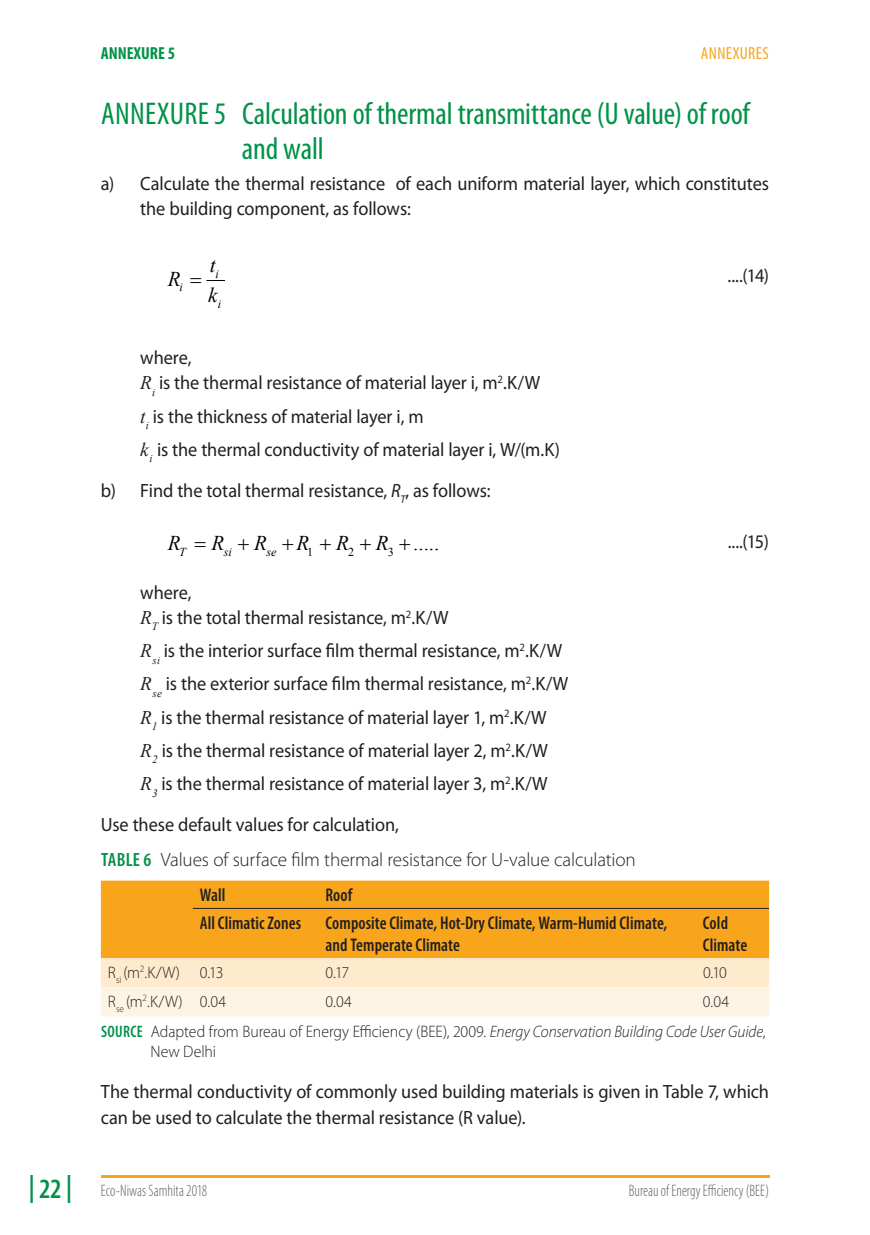
<style>
.page{position:relative;width:870px;height:1235px;background:#fff}
.page>*{position:absolute;margin:0;border:0;box-sizing:border-box;transform-origin:0 0}
.t1{font:condensed 31.5px/35px "Myriad Pro";letter-spacing:-.005em;color:#009247}
.t2{font:600 condensed 28px "Myriad Pro";color:#009247}
.t3{font:italic 21px "Times New Roman";color:#040503}
.t4{font:21px "Times New Roman";color:#040503}
.t5{font:19.25px/33.2px "Myriad Pro";letter-spacing:-.005em;color:#231f20;scale:.95 1}
.t6{font:300 19.25px/34.5px "Myriad Pro";letter-spacing:-.01em;color:#231f20}
.t7{font:600 condensed 18.38px/22.1px "Myriad Pro";letter-spacing:.005em;color:#231f20;scale:.95 1}
.t8{font:700 condensed 17.5px "Myriad Pro";letter-spacing:-.005em;color:#009247}
.t9{font:condensed 17.5px "Myriad Pro";letter-spacing:.02em;color:#f9a51b}
.t10{font:300 16.62px/30.8px "Myriad Pro";letter-spacing:-.005em;color:#231f20;scale:.95 1}
.t11{font:300 condensed 16.62px "Myriad Pro";color:#636366;scale:.9 1}
.t12{font:italic 12.08px "Times New Roman";color:#040503}
.t13{font:12.08px "Times New Roman";color:#040503}
.s1{font-family:"Times New Roman";font-style:italic}
.s2{font-style:italic}
.s3{font-weight:400}
.s4{font-weight:600;font-stretch:condensed;color:#009247}
</style>
<div class="page">
<hr style="left:101px;top:1175px;width:668px;height:2px;background:#f9a51b">
<svg style="left:207px;top:280px;width:17px;height:1px"></svg>
<div style="left:101px;top:880px;width:668px;height:78px;background:#f9a51b"></div>
<svg style="left:101px;top:958px;width:668px;height:58px;background:#fdeed7"></svg>
<hr style="left:193px;top:908px;width:125px;height:1px;background:#231f20">
<hr style="left:318px;top:908px;width:378px;height:1px;background:#231f20">
<hr style="left:696px;top:908px;width:73px;height:1px;background:#231f20">
<h2 class="t2" style="left:29px;top:1170px;width:45px">| 22 |</h2>
<p class="t8" style="left:101px;top:42px;width:76px">ANNEXURE 5</p>
<p class="t9" style="left:700px;top:43px;width:69px">ANNEXURES</p>
<h1 class="t1" style="left:242px;top:96px;width:510px;text-indent:-141px">Annexure 5 Calculation of thermal transmittance (U value) of roof and wall</h1>
<p class="t5" style="left:140px;top:170px;width:663px;line-height:25.4px;text-indent:-39px">a) Calculate the thermal resistance of each uniform material layer, which constitutes the building component, as follows:</p>
<p class="t3" style="left:168px;top:264px;width:14px">R</p>
<p class="t12" style="left:179px;top:279px;width:5px">i</p>
<p class="t3" style="left:210px;top:251px;width:7px">t</p>
<p class="t12" style="left:215px;top:265px;width:5px">i</p>
<p class="t3" style="left:208px;top:281px;width:11px">k</p>
<p class="t12" style="left:218px;top:295px;width:5px">i</p>
<p class="t5" style="left:140px;top:345px;width:422px;line-height:25.4px">where,<br><span class="s1">R</span><sub>i</sub> is the thermal resistance of material layer i, m<sup>2</sup>.K/W</p>
<p class="t5" style="left:140px;top:399px;width:443px"><span class="s1">t</span><sub>i</sub> is the thickness of material layer i, m<br><span class="s1">k</span><sub>i</sub> is the thermal conductivity of material layer i, W/(m.K)</p>
<p class="t5" style="left:101px;top:474px;width:412px">b) Find the total thermal resistance, <span class="s2">R</span><sub>T</sub>, as follows:</p>
<p class="t3" style="left:168px;top:529px;width:14px">R</p>
<p class="t3" style="left:211px;top:529px;width:14px">R</p>
<p class="t3" style="left:254px;top:529px;width:14px">R</p>
<p class="t3" style="left:296px;top:529px;width:14px">R</p>
<p class="t3" style="left:336px;top:529px;width:14px">R</p>
<p class="t12" style="left:179px;top:543px;width:8px">T</p>
<p class="t12" style="left:224px;top:543px;width:10px">si</p>
<p class="t12" style="left:266px;top:543px;width:12px">se</p>
<p class="t13" style="left:307px;top:544px;width:8px">1</p>
<p class="t13" style="left:348px;top:544px;width:8px">2</p>
<p class="t4" style="left:376px;top:529px;width:65px"><span class="s2">R</span><sub>3</sub> .....</p>
<p class="t5" style="left:727px;top:258px;width:45px">....(14)</p>
<p class="t5" style="left:727px;top:524px;width:45px">....(15)</p>
<p class="t5" style="left:140px;top:579px;width:326px;line-height:25.4px">where,<br><span class="s1">R</span><sub>T</sub> is the total thermal resistance, m<sup>2</sup>.K/W</p>
<p class="t5" style="left:140px;top:634px;width:452px"><span class="s1">R</span><sub>si</sub> is the interior surface film thermal resistance, m<sup>2</sup>.K/W <span class="s1">R</span><sub>se</sub> is the exterior surface film thermal resistance, m<sup>2</sup>.K/W <span class="s1">R</span><sub>1</sub> is the thermal resistance of material layer 1, m<sup>2</sup>.K/W <span class="s1">R</span><sub>2</sub> is the thermal resistance of material layer 2, m<sup>2</sup>.K/W <span class="s1">R</span><sub>3</sub> is the thermal resistance of material layer 3, m<sup>2</sup>.K/W</p>
<p class="t6" style="left:101px;top:807px;width:536px"><span class="s3">Use these default values for calculation,<br></span><span class="s4">Table 6</span> Values of surface film thermal resistance for U-value calculation</p>
<p class="t7" style="left:200px;top:884px;width:29px">Wall</p>
<p class="t7" style="left:325px;top:884px;width:30px">Roof</p>
<p class="t7" style="left:200px;top:912px;width:108px">All Climatic Zones</p>
<p class="t7" style="left:325px;top:912px;width:361px">Composite Climate, Hot-Dry Climate, Warm-Humid Climate, and Temperate Climate</p>
<p class="t7" style="left:702px;top:912px;width:48px">Cold<br>Climate</p>
<p class="t10" style="left:108px;top:956px;width:123px">R<sub>si</sub> (m<sup>2</sup>.K/W) 0.13</p>
<p class="t10" style="left:325px;top:956px;width:26px">0.17</p>
<p class="t10" style="left:703px;top:956px;width:27px">0.10</p>
<p class="t10" style="left:108px;top:985px;width:126px">R<sub>se</sub> (m<sup>2</sup>.K/W) 0.04</p>
<p class="t10" style="left:325px;top:985px;width:29px">0.04</p>
<p class="t10" style="left:101px;top:985px;width:701px;text-indent:602px">0.04<br><span class="s4">Source</span> Adapted from Bureau of Energy Efficiency (BEE), 2009. <span class="s2">Energy Conservation Building Code User Guide</span>,</p>
<p class="t10" style="left:151px;top:1036px;width:71px">New Delhi</p>
<p class="t5" style="left:101px;top:1079px;width:704px;line-height:25.4px">The thermal conductivity of commonly used building materials is given in Table 7, which can be used to calculate the thermal resistance (R value).</p>
<p class="t11" style="left:101px;top:1180px;width:119px">Eco-Niwas Samhita 2018</p>
<p class="t11" style="left:628px;top:1180px;width:157px">Bureau of Energy Efficiency (BEE)</p>
</div>
